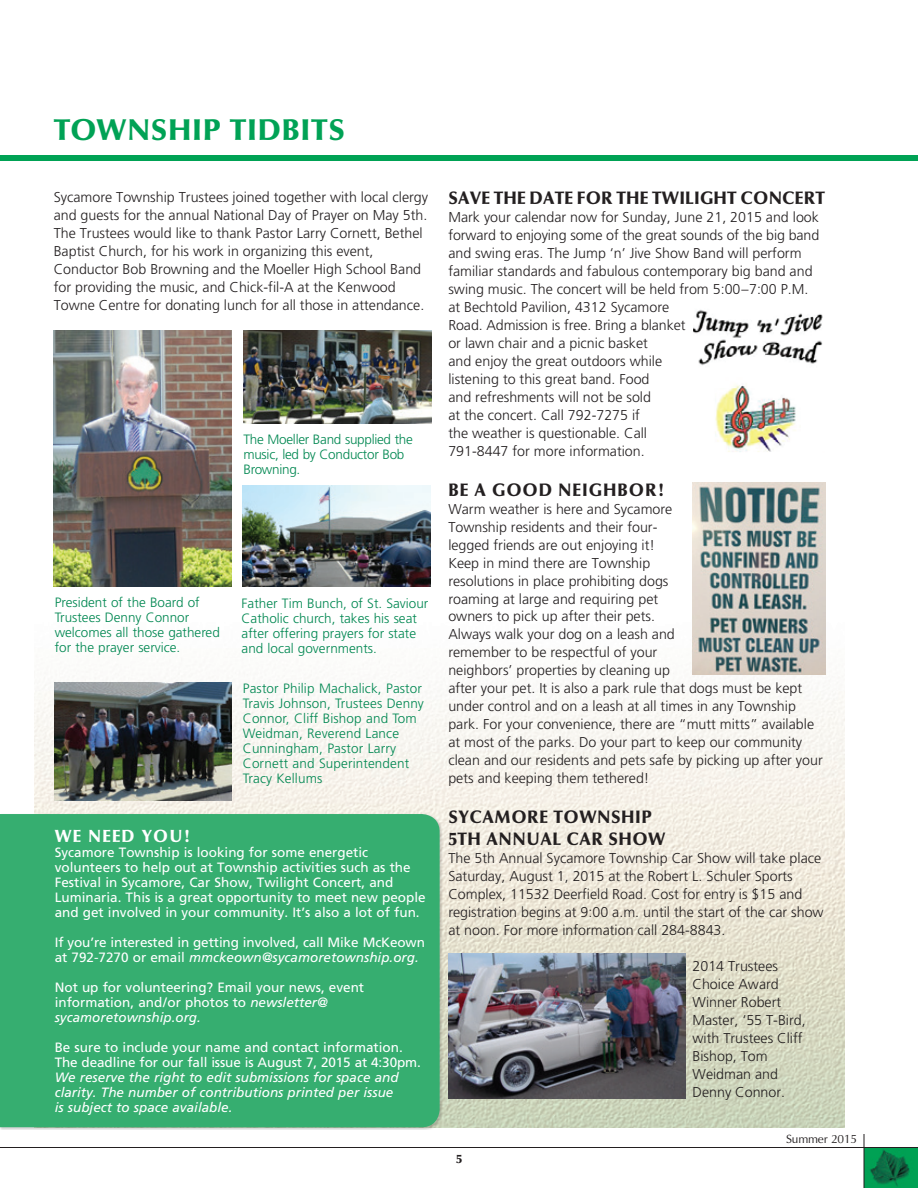
<style>
.page{position:relative;width:918px;height:1188px;background:#fff}
.page>*{position:absolute;margin:0;border:0;box-sizing:border-box;transform-origin:0 0}
.t1{font:900 30px "Optima";letter-spacing:.02em;color:#00a255}
.t2{font:900 18px "Optima";letter-spacing:.01em;color:#231f20;scale:.96 1}
.t3{font:900 18px/21.6px "Optima";letter-spacing:.03em;color:#231f20;scale:.96 1}
.t4{font:900 18px "Optima";letter-spacing:.05em;color:#231f20;scale:.96 1}
.t5{font:900 17.55px "Optima";letter-spacing:.07em;color:#fff;scale:.96 1}
.t6{font:300 14.25px/18px "Frutiger";color:#231f20}
.t7{font:13.5px/15px "Frutiger";color:#fff}
.t8{font:300 13.5px/15px "Frutiger";color:#008751}
.t9{font:italic 13.5px/15px "Frutiger";color:#fff}
.t10{font:300 13.5px/15px "Frutiger";letter-spacing:-.02em;color:#008751}
.t11{font:12px "Optima";letter-spacing:-.015em;color:#231f20}
.t12{font:900 12px "Optima";color:#231f20}
.s1{font-style:italic}
</style>
<div class="page">
<img style="left:865px;top:1148px;width:53px;height:40px">
<hr style="left:864px;top:1134px;width:1px;height:54px;background:#231f20">
<hr style="left:0;top:1147px;width:918px;height:1px;background:#231f20">
<div style="left:0;top:155px;width:918px;height:6px;background:#00a255"></div>
<img style="left:35px;top:330px;width:810px;height:797px">
<img style="left:54px;top:330px;width:177px;height:257px">
<img style="left:242px;top:486px;width:188px;height:101px">
<img style="left:54px;top:682px;width:177px;height:119px">
<img style="left:693px;top:310px;width:132px;height:143px">
<img style="left:692px;top:482px;width:133px;height:193px">
<div style="left:0;top:814px;width:440px;height:313px;background:#36ae70"></div>
<img style="left:448px;top:954px;width:238px;height:144px">
<img style="left:243px;top:330px;width:188px;height:93px">
<h1 class="t1" style="left:54px;top:112px;width:293px">TOWNSHIP TIDBITS</h1>
<p class="t6" style="left:54px;top:188px;width:376px">Sycamore Township Trustees joined together with local clergy and guests for the annual National Day of Prayer on May 5th.<br>The Trustees would like to thank Pastor Larry Cornett, Bethel Baptist Church, for his work in organizing this event, Conductor Bob Browning and the Moeller High School Band for providing the music, and Chick-fil-A at the Kenwood Towne Centre for donating lunch for all those in attendance.</p>
<p class="t2" style="left:448px;top:187px;width:394px">SAVE THE DATE FOR THE TWILIGHT CONCERT</p>
<p class="t6" style="left:448px;top:208px;width:373px">Mark your calendar now for Sunday, June 21, 2015 and look forward to enjoying some of the great sounds of the big band and swing eras. The Jump ‘n’ Jive Show Band will perform familiar standards and fabulous contemporary big band and swing music. The concert will be held from 5:00–7:00 P.M. at Bechtold Pavilion, 4312 Sycamore<br>Road. Admission is free. Bring a blanket<br>or lawn chair and a picnic basket<br>and enjoy the great outdoors while<br>listening to this great band. Food<br>and refreshments will not be sold<br>at the concert. Call 792-7275 if<br>the weather is questionable. Call<br>791-8447 for more information.</p>
<p class="t4" style="left:448px;top:479px;width:227px">BE A GOOD NEIGHBOR!</p>
<p class="t6" style="left:448px;top:500px;width:376px">Warm weather is here and Sycamore<br>Township residents and their four-<br>legged friends are out enjoying it!<br>Keep in mind there are Township<br>resolutions in place prohibiting dogs<br>roaming at large and requiring pet<br>owners to pick up after their pets.<br>Always walk your dog on a leash and<br>remember to be respectful of your<br>neighbors’ properties by cleaning up<br>after your pet. It is also a park rule that dogs must be kept under control and on a leash at all times in any Township park. For your convenience, there are “mutt mitts” available at most of the parks. Do your part to keep our community clean and our residents and pets safe by picking up after your pets and keeping them tethered!</p>
<p class="t3" style="left:448px;top:806px;width:228px">SYCAMORE TOWNSHIP<br>5TH ANNUAL CAR SHOW</p>
<p class="t6" style="left:448px;top:849px;width:377px">The 5th Annual Sycamore Township Car Show will take place Saturday, August 1, 2015 at the Robert L. Schuler Sports Complex, 11532 Deerfield Road. Cost for entry is $15 and registration begins at 9:00 a.m. until the start of the car show at noon. For more information call 284-8843.</p>
<p class="t6" style="left:693px;top:957px;width:115px">2014 Trustees<br>Choice Award<br>Winner Robert<br>Master, ‘55 T-Bird, with Trustees Cliff<br>Bishop, Tom<br>Weidman and<br>Denny Connor.</p>
<p class="t10" style="left:243px;top:432px;width:171px">The Moeller Band supplied the music, led by Conductor Bob<br>Browning.</p>
<p class="t8" style="left:55px;top:595px;width:167px">President of the Board of<br>Trustees Denny Connor welcomes all those gathered for the prayer service.</p>
<p class="t8" style="left:242px;top:596px;width:188px">Father Tim Bunch, of St. Saviour<br>Catholic church, takes his seat after offering prayers for state and local governments.</p>
<p class="t8" style="left:243px;top:681px;width:183px">Pastor Philip Machalick, Pastor<br>Travis Johnson, Trustees Denny<br>Connor, Cliff Bishop and Tom<br>Weidman, Reverend Lance<br>Cunningham, Pastor Larry<br>Cornett and Superintendent<br>Tracy Kellums</p>
<p class="t5" style="left:55px;top:825px;width:144px">WE NEED YOU!</p>
<p class="t7" style="left:55px;top:844px;width:373px">Sycamore Township is looking for some energetic volunteers to help out at Township activities such as the Festival in Sycamore, Car Show, Twilight Concert, and Luminaria. This is a great opportunity to meet new people and get involved in your community. It’s also a lot of fun.</p>
<p class="t7" style="left:55px;top:934px;width:372px">If you’re interested in getting involved, call Mike McKeown at 792-7270 or email <span class="s1">mmckeown@sycamoretownship.org.</span></p>
<p class="t7" style="left:55px;top:979px;width:311px">Not up for volunteering? Email your news, event information, and/or photos to <span class="s1">newsletter@ sycamoretownship.org.</span></p>
<p class="t7" style="left:55px;top:1039px;width:368px">Be sure to include your name and contact information.<br>The deadline for our fall issue is August 7, 2015 at 4:30pm.</p>
<p class="t9" style="left:55px;top:1070px;width:345px">We reserve the right to edit submissions for space and clarity. The number of contributions printed per issue is subject to space available.</p>
<p class="t12" style="left:456px;top:1152px;width:7px">5</p>
<p class="t11" style="left:786px;top:1132px;width:73px">Summer 2015</p>
</div>
